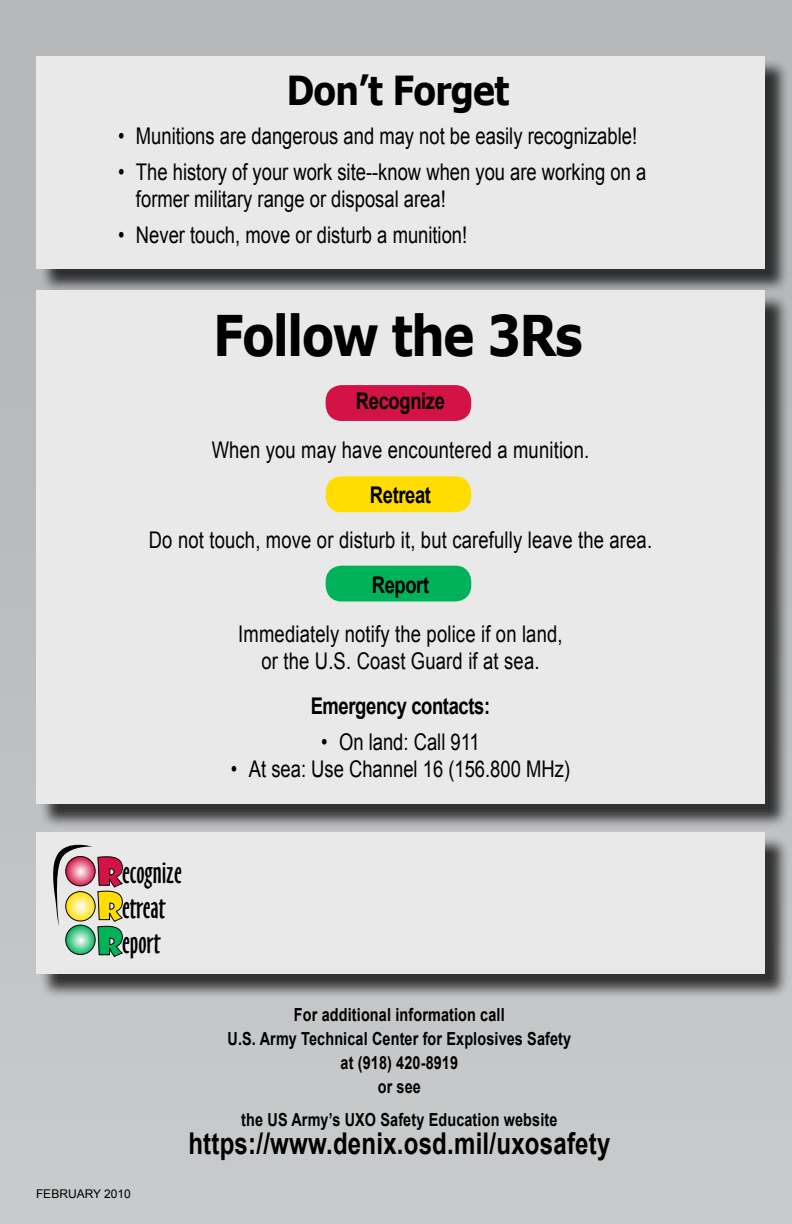
<style>
.page{position:relative;width:792px;height:1224px;background:#fff}
.page>*{position:absolute;margin:0;border:0;box-sizing:border-box;transform-origin:0 0}
.t1{font:700 56px "Verdana";color:#000;scale:.85 1}
.t2{font:700 40px "Verdana";color:#000;scale:.85 1}
.t3{font:37.2px "Showcard Gothic";color:#d31245}
.t4{font:37.2px "Showcard Gothic";color:#fd0}
.t5{font:37.2px "Showcard Gothic";color:#00b259}
.t6{font:700 30px "Arial";letter-spacing:.01em;color:#000;scale:.8 1}
.t7{font:28.6px/34.8px "Oz Handicraft BT";color:#000}
.t8{font:23px/27px "Arial";color:#000;scale:.8 1}
.t9{font:700 23px "Arial";letter-spacing:-.02em;color:#000;scale:.8 1}
.t10{font:700 18px/24px "Arial";letter-spacing:.01em;color:#000;text-align:center;scale:.8 1}
.t11{font:12px "Arial";color:#000}
</style>
<div class="page">
<div style="left:0;top:0;width:792px;height:1224px;background:linear-gradient(to right,#c2c4c6,#c4c6c7)"></div>
<div style="left:39px;top:835px;width:751px;height:163px;background:#000;opacity:.75"></div>
<div style="left:36px;top:832px;width:729px;height:142px;background:#e9e9ea"></div>
<div style="left:39px;top:59px;width:751px;height:234px;background:#000;opacity:.75"></div>
<div style="left:36px;top:56px;width:729px;height:212px;background:#e9e9ea"></div>
<div style="left:39px;top:293px;width:751px;height:535px;background:#000;opacity:.75"></div>
<div style="left:36px;top:290px;width:729px;height:513px;background:#e9e9ea"></div>
<div style="left:326px;top:385px;width:145px;height:36px;background:#d31245;border-radius:16px"></div>
<div style="left:326px;top:476px;width:145px;height:36px;background:#fd0;border-radius:16px"></div>
<div style="left:326px;top:566px;width:145px;height:36px;background:#00b259;border-radius:16px"></div>
<svg style="left:66px;top:856px;width:29px;height:30px"></svg>
<div style="left:66px;top:856px;width:29px;height:30px;border:1px solid #000;border-radius:50%"></div>
<svg style="left:66px;top:892px;width:29px;height:29px"></svg>
<div style="left:66px;top:891px;width:29px;height:30px;border:1px solid #000;border-radius:50%"></div>
<svg style="left:66px;top:925px;width:29px;height:30px"></svg>
<div style="left:66px;top:925px;width:29px;height:30px;border:1px solid #000;border-radius:50%"></div>
<svg style="left:53px;top:845px;width:39px;height:82px"></svg>
<svg style="left:98px;top:856px;width:25px;height:101px"></svg>
<h2 class="t2" style="left:286px;top:65px;width:264px">Don’t Forget</h2>
<p class="t8" style="left:118px;top:122px;width:650px">• Munitions are dangerous and may not be easily recognizable!</p>
<p class="t8" style="left:136px;top:158px;width:639px;text-indent:-18px">• The history of your work site--know when you are working on a former military range or disposal area!</p>
<p class="t8" style="left:118px;top:221px;width:438px">• Never touch, move or disturb a munition!</p>
<h1 class="t1" style="left:213px;top:300px;width:437px">Follow the 3Rs</h1>
<p class="t9" style="left:356px;top:388px;width:113px">Recognize</p>
<p class="t8" style="left:212px;top:436px;width:473px">When you may have encountered a munition.</p>
<p class="t9" style="left:370px;top:482px;width:78px">Retreat</p>
<p class="t8" style="left:149px;top:526px;width:631px">Do not touch, move or disturb it, but carefully leave the area.</p>
<p class="t9" style="left:372px;top:572px;width:73px">Report</p>
<p class="t8" style="left:238px;top:621px;width:407px;text-align:center">Immediately notify the police if on land, or the U.S. Coast Guard if at sea.</p>
<p class="t9" style="left:311px;top:693px;width:226px">Emergency contacts:</p>
<p class="t8" style="left:321px;top:729px;width:200px">• On land: Call 911</p>
<p class="t8" style="left:231px;top:756px;width:425px">• At sea: Use Channel 16 (156.800 MHz)</p>
<h3 class="t3" style="left:97px;top:847px;width:27px">R</h3>
<h3 class="t4" style="left:97px;top:881px;width:27px">R</h3>
<h3 class="t5" style="left:97px;top:916px;width:27px">R</h3>
<p class="t7" style="left:122px;top:856px;width:61px">ecognize etreat eport</p>
<p class="t11" style="left:36px;top:1187px;width:96px">FEBRUARY 2010</p>
<p class="t10" style="left:228px;top:1003px;width:431px">For additional information call<br>U.S. Army Technical Center for Explosives Safety at (918) 420-8919<br>or see</p>
<p class="t10" style="left:241px;top:1108px;width:397px">the US Army’s UXO Safety Education website</p>
<h3 class="t6" style="left:188px;top:1127px;width:529px">https://www.denix.osd.mil/uxosafety</h3>
</div>
